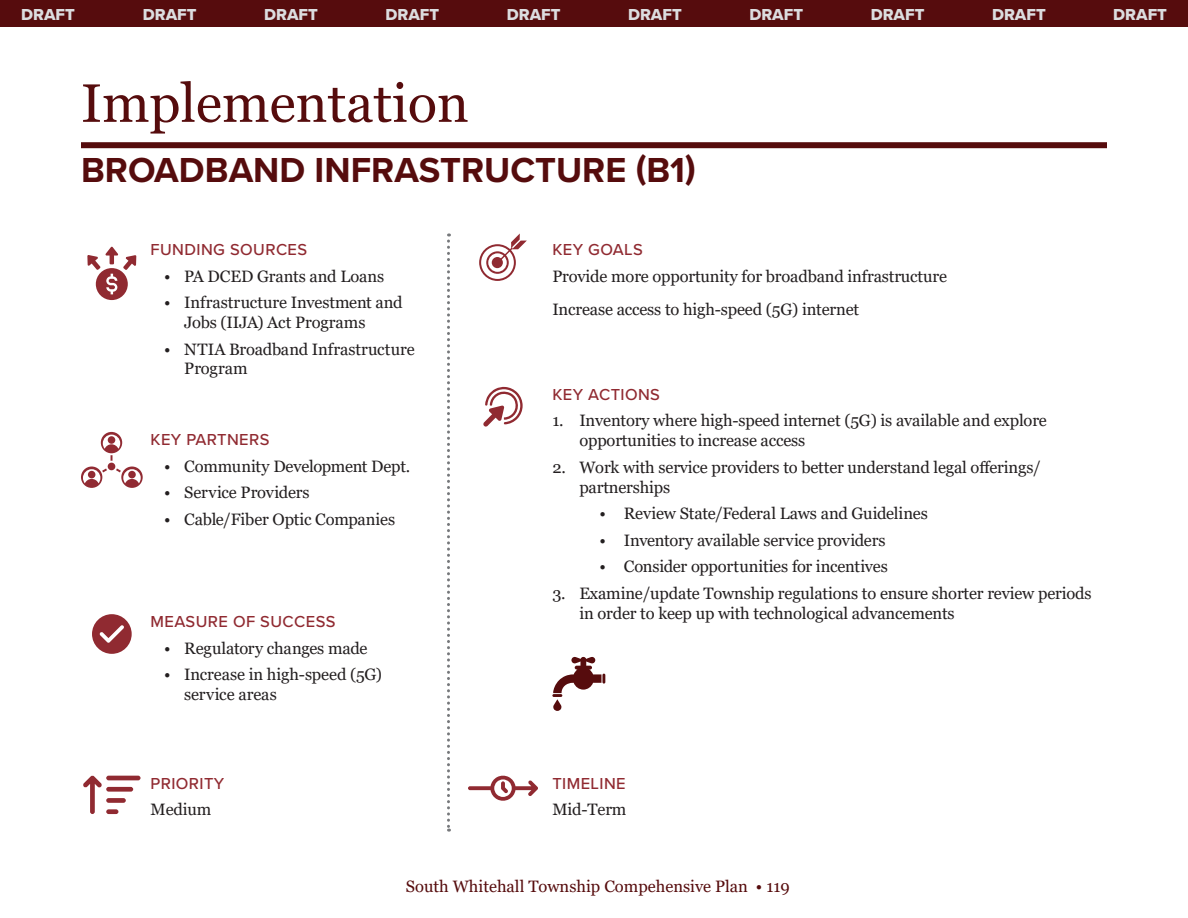
<style>
.page{position:relative;width:1188px;height:918px;background:#fff}
.page>*{position:absolute;margin:0;border:0;box-sizing:border-box;transform-origin:0 0}
.t1{font:54px "Georgia";color:#560c0d}
.t2{font:700 36px "Proxima Nova";color:#560c0d}
.Body_Text{font:16.5px/19.8px "Georgia";letter-spacing:-.01em;color:#231f20}
.t3{font:500 16.5px "Proxima Nova";letter-spacing:.025em;color:#902a31}
.t4{font:16.5px "Proxima Nova Extrabld";color:#dcdddf}
.t5{font:16.5px "Georgia";color:#560c0d}
</style>
<div class="page">
<div style="left:81px;top:142px;width:1026px;height:6px;background:#560c0d"></div>
<svg style="left:447px;top:233px;width:3px;height:599px"></svg>
<svg style="left:479px;top:233px;width:48px;height:48px"></svg>
<div style="left:492px;top:257px;width:11px;height:11px;background:#902a31;border-radius:50%"></div>
<svg style="left:483px;top:387px;width:40px;height:40px"></svg>
<svg style="left:92px;top:614px;width:40px;height:40px"></svg>
<svg style="left:87px;top:247px;width:49px;height:53px"></svg>
<div style="left:81px;top:467px;width:21px;height:21px;background:#912b33;border-radius:50%"></div>
<div style="left:108px;top:463px;width:7px;height:7px;background:#912b33;border-radius:50%"></div>
<svg style="left:111px;top:455px;width:2px;height:6px"></svg>
<svg style="left:101px;top:432px;width:21px;height:21px"></svg>
<svg style="left:103px;top:435px;width:17px;height:14px"></svg>
<div style="left:108px;top:436px;width:7px;height:8px;background:#912b33;border-radius:50%"></div>
<svg style="left:121px;top:467px;width:22px;height:21px"></svg>
<svg style="left:83px;top:468px;width:58px;height:15px"></svg>
<div style="left:128px;top:471px;width:8px;height:7px;background:#912b33;border-radius:50%"></div>
<svg style="left:468px;top:775px;width:70px;height:26px"></svg>
<hr style="left:106px;top:776px;width:35px;height:4px;background:#902a31;border-radius:2px">
<div style="left:106px;top:787px;width:27px;height:5px;background:#902a31;border-radius:2px"></div>
<div style="left:106px;top:798px;width:20px;height:5px;background:#902a31;border-radius:2px"></div>
<div style="left:106px;top:809px;width:12px;height:5px;background:#902a31;border-radius:2px"></div>
<svg style="left:83px;top:775px;width:19px;height:39px"></svg>
<svg style="left:552px;top:657px;width:53px;height:54px"></svg>
<div style="left:0;top:0;width:1188px;height:27px;background:#560c0d"></div>
<p class="t4" style="left:21px;top:2px;width:55px">DRAFT</p>
<p class="t4" style="left:143px;top:2px;width:55px">DRAFT</p>
<p class="t4" style="left:264px;top:2px;width:55px">DRAFT</p>
<p class="t4" style="left:385px;top:2px;width:55px">DRAFT</p>
<p class="t4" style="left:507px;top:2px;width:55px">DRAFT</p>
<p class="t4" style="left:628px;top:2px;width:55px">DRAFT</p>
<p class="t4" style="left:749px;top:2px;width:55px">DRAFT</p>
<p class="t4" style="left:871px;top:2px;width:55px">DRAFT</p>
<p class="t4" style="left:992px;top:2px;width:55px">DRAFT</p>
<p class="t4" style="left:1113px;top:2px;width:55px">DRAFT</p>
<h1 class="t1" style="left:81px;top:71px;width:389px">Implementation</h1>
<h1 class="t2" style="left:81px;top:143px;width:616px">BROADBAND INFRASTRUCTURE (B1)</h1>
<h4 class="t3" style="left:151px;top:237px;width:158px">FUNDING SOURCES</h4>
<p class="Body_Text" style="left:164px;top:266px;width:222px">• PA DCED Grants and Loans</p>
<p class="Body_Text" style="left:184px;top:293px;width:220px;text-indent:-20px">• Infrastructure Investment and<br>Jobs (IIJA) Act Programs</p>
<p class="Body_Text" style="left:184px;top:339px;width:232px;text-indent:-20px">• NTIA Broadband Infrastructure<br>Program</p>
<h4 class="t3" style="left:151px;top:427px;width:120px">KEY PARTNERS</h4>
<p class="Body_Text" style="left:164px;top:456px;width:248px">• Community Development Dept.</p>
<p class="Body_Text" style="left:164px;top:483px;width:147px">• Service Providers</p>
<p class="Body_Text" style="left:164px;top:509px;width:233px">• Cable/Fiber Optic Companies</p>
<h4 class="t3" style="left:151px;top:609px;width:187px">MEASURE OF SUCCESS</h4>
<p class="Body_Text" style="left:164px;top:639px;width:205px">• Regulatory changes made</p>
<p class="Body_Text" style="left:184px;top:665px;width:199px;text-indent:-20px">• Increase in high-speed (5G) service areas</p>
<h4 class="t3" style="left:151px;top:771px;width:75px">PRIORITY</h4>
<p class="Body_Text" style="left:151px;top:800px;width:62px">Medium</p>
<h4 class="t3" style="left:552px;top:237px;width:92px">KEY GOALS</h4>
<p class="Body_Text" style="left:552px;top:266px;width:396px">Provide more opportunity for broadband infrastructure</p>
<p class="Body_Text" style="left:552px;top:300px;width:308px">Increase access to high-speed (5G) internet</p>
<h4 class="t3" style="left:552px;top:382px;width:109px">KEY ACTIONS</h4>
<p class="Body_Text" style="left:579px;top:411px;width:469px;text-indent:-27px">1. Inventory where high-speed internet (5G) is available and explore opportunities to increase access</p>
<p class="Body_Text" style="left:579px;top:458px;width:463px;text-indent:-27px">2. Work with service providers to better understand legal offerings/ partnerships</p>
<p class="Body_Text" style="left:600px;top:504px;width:330px">• Review State/Federal Laws and Guidelines</p>
<p class="Body_Text" style="left:600px;top:531px;width:287px">• Inventory available service providers</p>
<p class="Body_Text" style="left:600px;top:557px;width:290px">• Consider opportunities for incentives</p>
<p class="Body_Text" style="left:579px;top:584px;width:514px;text-indent:-27px">3. Examine/update Township regulations to ensure shorter review periods in order to keep up with technological advancements</p>
<h4 class="t3" style="left:552px;top:771px;width:75px">TIMELINE</h4>
<p class="Body_Text" style="left:552px;top:800px;width:76px">Mid-Term</p>
<p class="t5" style="left:406px;top:876px;width:386px">South Whitehall Township Compehensive Plan • 119</p>
</div>
